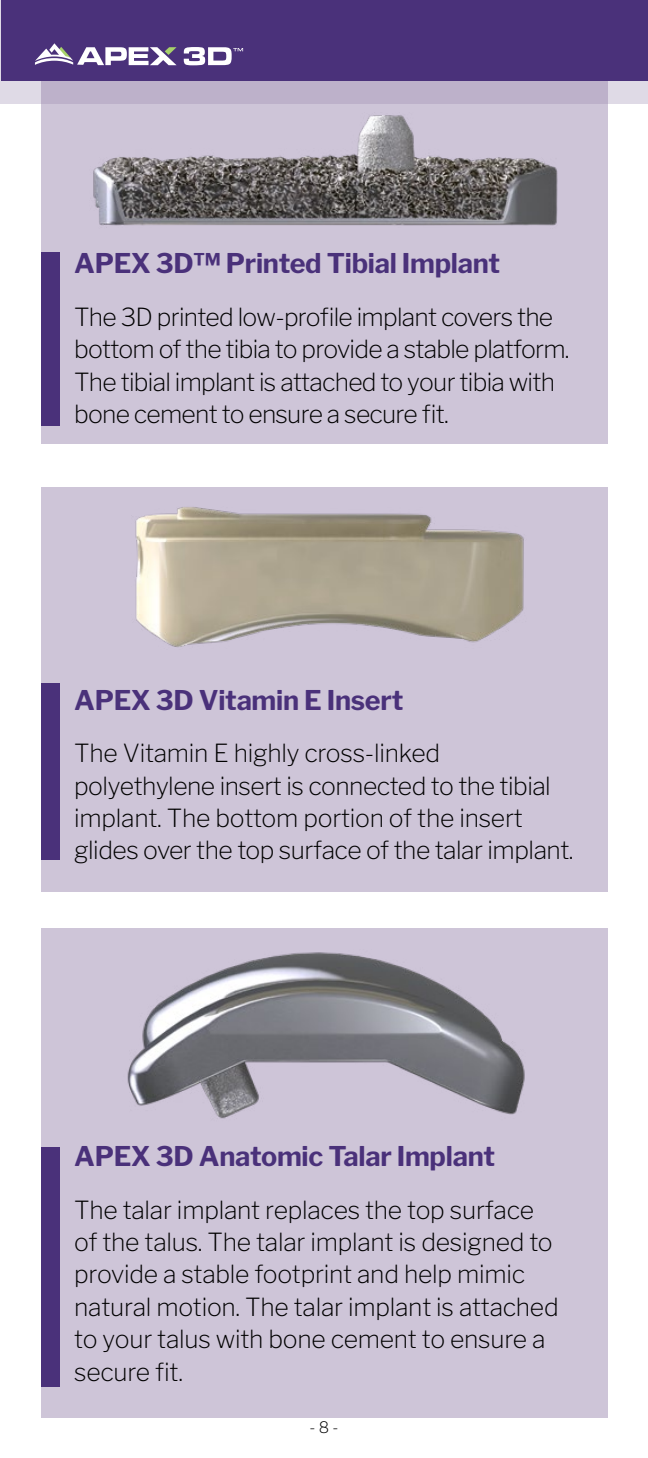
<style>
.page{position:relative;width:648px;height:1458px;background:#fff}
.page>*{position:absolute;margin:0;border:0;box-sizing:border-box;transform-origin:0 0}
.t1{font:700 27px "Libre Franklin";letter-spacing:-.01em;color:#4a317a}
.t2{font:200 24.75px/32.4px "Libre Franklin";letter-spacing:-.02em;color:#000}
.t3{font:200 15.75px "Libre Franklin";color:#000}
</style>
<div class="page">
<div style="left:41px;top:43px;width:567px;height:401px;background:#cec5d8"></div>
<div style="left:41px;top:252px;width:19px;height:173px;background:#4a317a"></div>
<img style="left:93px;top:115px;width:465px;height:111px">
<div style="left:41px;top:487px;width:567px;height:405px;background:#cec5d8"></div>
<div style="left:41px;top:684px;width:19px;height:176px;background:#4a317a"></div>
<img style="left:135px;top:507px;width:389px;height:140px">
<div style="left:41px;top:928px;width:567px;height:490px;background:#cec5d8"></div>
<div style="left:41px;top:1147px;width:19px;height:240px;background:#4a317a"></div>
<img style="left:127px;top:952px;width:398px;height:167px">
<svg style="left:0;top:0;width:648px;height:104px;background:#c1b6cd"></svg>
<div style="left:1px;top:0;width:647px;height:81px;background:#4a317a"></div>
<svg style="left:184px;top:47px;width:59px;height:18px"></svg>
<svg style="left:35px;top:43px;width:142px;height:22px"></svg>
<p class="t1" style="left:74px;top:247px;width:428px">APEX 3D™ Printed Tibial Implant</p>
<p class="t2" style="left:74px;top:301px;width:497px">The 3D printed low-profile implant covers the bottom of the tibia to provide a stable platform.<br>The tibial implant is attached to your tibia with bone cement to ensure a secure fit.</p>
<p class="t1" style="left:74px;top:684px;width:331px">APEX 3D Vitamin E Insert</p>
<p class="t2" style="left:74px;top:737px;width:501px">The Vitamin E highly cross-linked polyethylene insert is connected to the tibial implant. The bottom portion of the insert glides over the top surface of the talar implant.</p>
<p class="t1" style="left:74px;top:1140px;width:423px">APEX 3D Anatomic Talar Implant</p>
<p class="t2" style="left:74px;top:1193px;width:486px">The talar implant replaces the top surface of the talus. The talar implant is designed to provide a stable footprint and help mimic natural motion. The talar implant is attached to your talus with bone cement to ensure a secure fit.</p>
<p class="t3" style="left:310px;top:1418px;width:30px">- 8 -</p>
</div>
